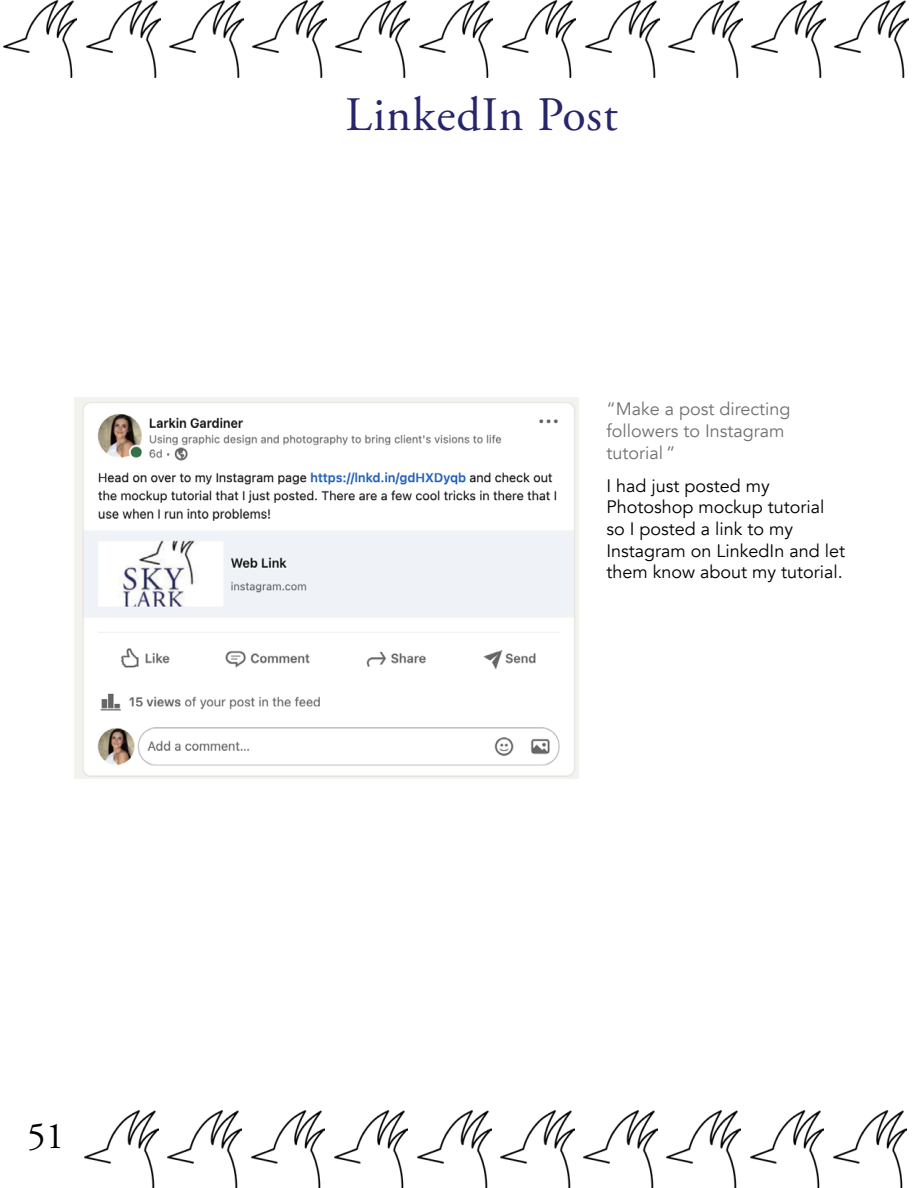
<style>
.page{position:relative;width:918px;height:1188px;background:#fff}
.page>*{position:absolute;margin:0;border:0;box-sizing:border-box;transform-origin:0 0}
.t1{font:48px "Adobe Garamond Pro";letter-spacing:.02em;color:#27266b}
.t2{font:37.5px "Adobe Garamond Pro";color:#000}
.t3{font:18px/21.6px "Avenir";color:#000}
.t4{font:18px/21.6px "Avenir";color:#727171}
</style>
<div class="page">
<img style="left:3px;top:0;width:74px;height:78px">
<img style="left:86px;top:0;width:74px;height:78px">
<img style="left:85px;top:1110px;width:73px;height:78px">
<img style="left:170px;top:0;width:73px;height:78px">
<img style="left:168px;top:1110px;width:74px;height:78px">
<img style="left:253px;top:0;width:73px;height:78px">
<img style="left:251px;top:1110px;width:74px;height:78px">
<img style="left:336px;top:0;width:74px;height:78px">
<img style="left:334px;top:1110px;width:74px;height:78px">
<img style="left:419px;top:0;width:74px;height:78px">
<img style="left:417px;top:1110px;width:74px;height:78px">
<img style="left:502px;top:0;width:74px;height:78px">
<img style="left:501px;top:1110px;width:73px;height:78px">
<img style="left:585px;top:0;width:74px;height:78px">
<img style="left:584px;top:1110px;width:73px;height:78px">
<img style="left:669px;top:0;width:73px;height:78px">
<img style="left:667px;top:1110px;width:74px;height:78px">
<img style="left:752px;top:0;width:73px;height:78px">
<img style="left:750px;top:1110px;width:74px;height:78px">
<img style="left:835px;top:0;width:74px;height:78px">
<img style="left:833px;top:1110px;width:74px;height:78px">
<img style="left:75px;top:397px;width:504px;height:382px">
<h2 class="t2" style="left:27px;top:1113px;width:39px">51</h2>
<h1 class="t1" style="left:346px;top:86px;width:274px">LinkedIn Post</h1>
<p class="t4" style="left:607px;top:399px;width:186px">“Make a post directing followers to Instagram tutorial ”</p>
<p class="t3" style="left:607px;top:475px;width:240px">I had just posted my<br>Photoshop mockup tutorial so I posted a link to my<br>Instagram on LinkedIn and let them know about my tutorial.</p>
</div>
